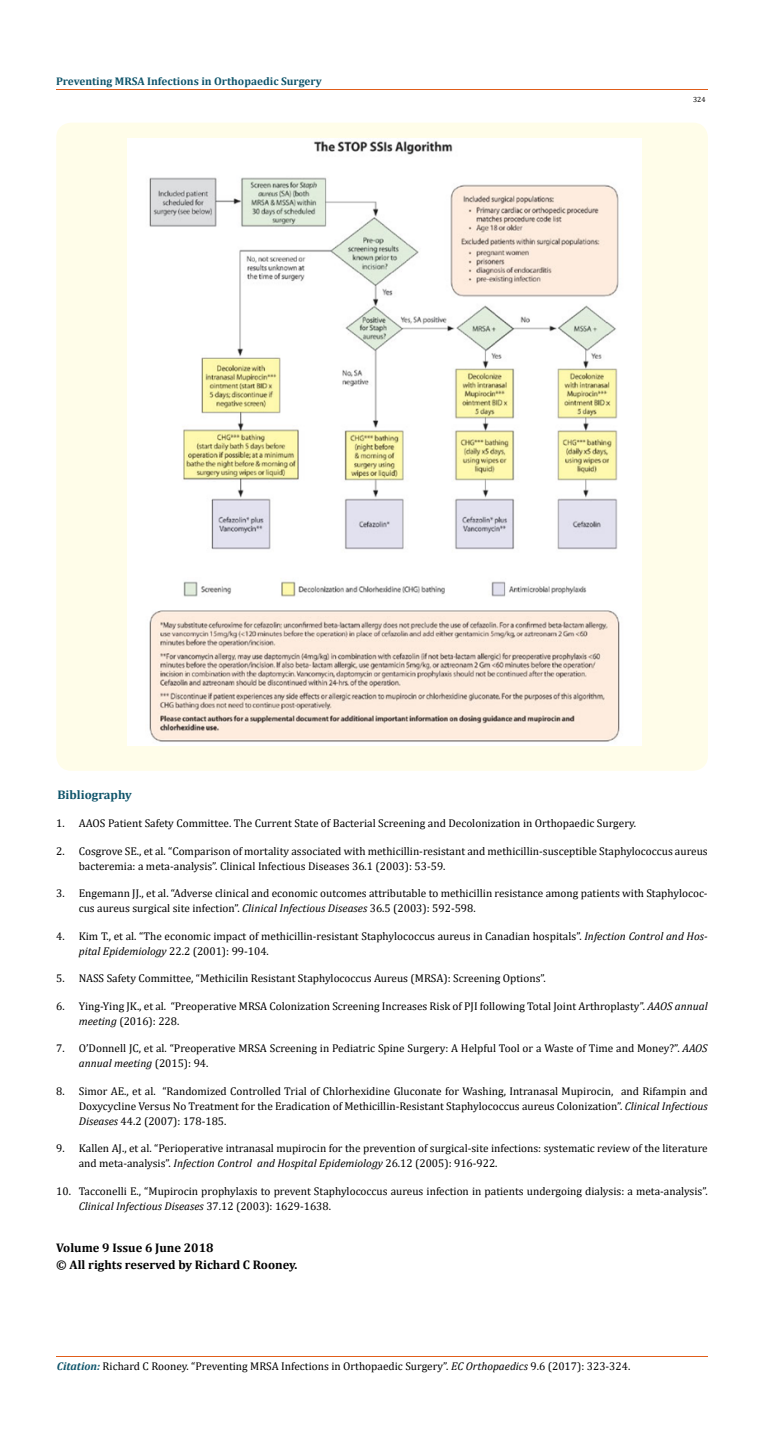
<style>
.page{position:relative;width:764px;height:1442px;background:#fff}
.page>*{position:absolute;margin:0;border:0;box-sizing:border-box;transform-origin:0 0}
.t1{font:700 12.5px/17.5px "Cambria";color:#000}
.t2{font:700 12.5px "Cambria";color:#0e546a}
.t3{font:11.25px/15px "Cambria";color:#000}
.t4{font:700 11.12px "Cambria";color:#0e546a}
.t5{font:7.5px "Cambria";color:#000}
.s1{font-style:italic}
.s2{font-weight:700;font-style:italic;color:#0e546a}
</style>
<div class="page">
<hr style="left:56px;top:90px;width:652px;height:1px;background:#e05d1a">
<hr style="left:56px;top:1356px;width:652px;height:1px;background:#e05d1a">
<div style="left:56px;top:123px;width:652px;height:647px;background:#fffde9;border-radius:15px"></div>
<img style="left:127px;top:139px;width:514px;height:607px">
<p class="t4" style="left:56px;top:73px;width:267px">Preventing MRSA Infections in Orthopaedic Surgery</p>
<p class="t5" style="left:693px;top:95px;width:14px">324</p>
<p class="t2" style="left:58px;top:786px;width:76px">Bibliography</p>
<p class="t3" style="left:56px;top:815px;width:581px">1. AAOS Patient Safety Committee. The Current State of Bacterial Screening and Decolonization in Orthopaedic Surgery.</p>
<p class="t3" style="left:79px;top:843px;width:630px;text-indent:-22px">2. Cosgrove SE., et al. “Comparison of mortality associated with methicillin-resistant and methicillin-susceptible Staphylococcus aureus bacteremia: a meta-analysis”. Clinical Infectious Diseases 36.1 (2003): 53-59.</p>
<p class="t3" style="left:79px;top:885px;width:630px;text-indent:-22px">3. Engemann JJ., et al. “Adverse clinical and economic outcomes attributable to methicillin resistance among patients with Staphylococ&shy;cus aureus surgical site infection”. <span class="s1">Clinical Infectious Diseases</span> 36.5 (2003): 592-598.</p>
<p class="t3" style="left:79px;top:928px;width:630px;text-indent:-22px">4. Kim T., et al. “The economic impact of methicillin-resistant Staphylococcus aureus in Canadian hospitals”. <span class="s1">Infection Control and Hos&shy;pital Epidemiology</span> 22.2 (2001): 99-104.</p>
<p class="t3" style="left:56px;top:970px;width:491px">5. NASS Safety Committee, “Methicilin Resistant Staphylococcus Aureus (MRSA): Screening Options”.</p>
<p class="t3" style="left:79px;top:998px;width:630px;text-indent:-22px">6. Ying-Ying JK., et al. “Preoperative MRSA Colonization Screening Increases Risk of PJI following Total Joint Arthroplasty”. <span class="s1">AAOS annual meeting</span> (2016): 228.</p>
<p class="t3" style="left:79px;top:1040px;width:630px;text-indent:-22px">7. O’Donnell JC, et al. “Preoperative MRSA Screening in Pediatric Spine Surgery: A Helpful Tool or a Waste of Time and Money?”. <span class="s1">AAOS annual meeting</span> (2015): 94.</p>
<p class="t3" style="left:79px;top:1083px;width:630px;text-align:justify;text-indent:-23px">8. Simor AE., et al. “Randomized Controlled Trial of Chlorhexidine Gluconate for Washing, Intranasal Mupirocin, and Rifampin and Doxycycline Versus No Treatment for the Eradication of Methicillin-Resistant Staphylococcus aureus Colonization”. <span class="s1">Clinical Infectious Diseases</span> 44.2 (2007): 178-185.</p>
<p class="t3" style="left:79px;top:1140px;width:630px;text-indent:-22px">9. Kallen AJ., et al. “Perioperative intranasal mupirocin for the prevention of surgical-site infections: systematic review of the literature and meta-analysis”. <span class="s1">Infection Control and Hospital Epidemiology</span> 26.12 (2005): 916-922.</p>
<p class="t3" style="left:79px;top:1183px;width:630px;text-indent:-22px">10. Tacconelli E., “Mupirocin prophylaxis to prevent Staphylococcus aureus infection in patients undergoing dialysis: a meta-analysis”.<br><span class="s1">Clinical Infectious Diseases</span> 37.12 (2003): 1629-1638.</p>
<p class="t1" style="left:56px;top:1238px;width:243px">Volume 9 Issue 6 June 2018<br>© All rights reserved by Richard C Rooney.</p>
<p class="t3" style="left:57px;top:1358px;width:575px"><span class="s2">Citation:</span> Richard C Rooney. “Preventing MRSA Infections in Orthopaedic Surgery”. <span class="s1">EC Orthopaedics</span> 9.6 (2017): 323-324.</p>
</div>
